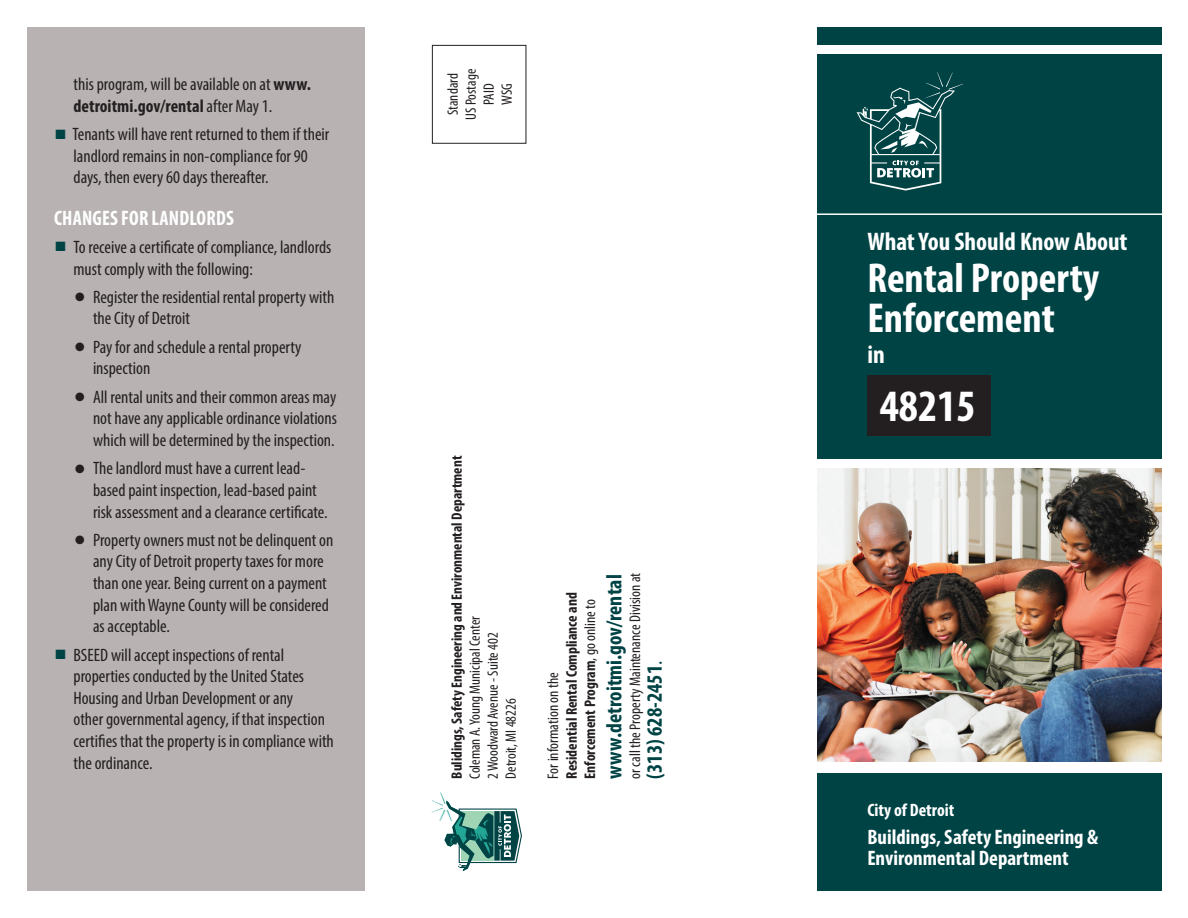
<style>
.page{position:relative;width:1188px;height:918px;background:#fff}
.page>*{position:absolute;margin:0;border:0;box-sizing:border-box;transform-origin:0 0}
.t1{font:700 condensed 45px "Myriad Pro";color:#fff}
.t2{font:700 condensed 42px/40.5px "Myriad Pro";color:#fff}
.t3{font:700 condensed 25.5px "Myriad Pro";color:#fff}
.t4{font:700 condensed 21.9px "Myriad Pro";color:#004345}
.t5{font:700 condensed 21px/21px "Myriad Pro";color:#fff}
.t6{font:700 condensed 21px "Myriad Pro";color:#fff;scale:.95 1}
.t7{font:condensed 18px/21.6px "Myriad Pro";color:#231f20}
.t8{font:700 condensed 18px "Myriad Pro";color:#fff}
.t9{font:700 condensed 15.45px/18.6px "Myriad Pro";color:#231f20}
.t10{font:condensed 15.45px "Myriad Pro";color:#231f20}
.t11{font:condensed 15px "Myriad Pro";color:#231f20}
.t12{font:700 condensed 15px "Myriad Pro";color:#231f20}
.s1{font-weight:700}
.s2{color:#004345}
.s3{font-weight:400}
</style>
<div class="page">
<div style="left:27px;top:27px;width:337px;height:864px;background:#b8b2b2"></div>
<svg style="left:432px;top:793px;width:90px;height:78px"></svg>
<div style="left:432px;top:45px;width:94px;height:99px;border:1px solid #231f20"></div>
<div style="left:818px;top:54px;width:344px;height:405px;background:#004345"></div>
<hr style="left:420px;top:213px;width:754px;height:2px;background:#fff">
<div style="left:818px;top:27px;width:344px;height:18px;background:#004345"></div>
<div style="left:818px;top:773px;width:344px;height:118px;background:#004345"></div>
<div style="left:867px;top:376px;width:124px;height:60px;background:#231f20"></div>
<img style="left:818px;top:469px;width:344px;height:293px">
<svg style="left:857px;top:72px;width:106px;height:119px"></svg>
<p class="t7" style="left:74px;top:73px;width:239px">this program, will be available on at <span class="s1">www. detroitmi.gov/rental</span> after May 1.</p>
<p class="t7" style="left:74px;top:123px;width:257px;text-indent:-18px"><span class="s2">■</span> Tenants will have rent returned to them if their landlord remains in non-compliance for 90 days, then every 60 days thereafter.</p>
<p class="t6" style="left:54px;top:204px;width:191px">CHANGES FOR LANDLORDS</p>
<p class="t7" style="left:74px;top:236px;width:259px;text-indent:-18px"><span class="s2">■</span> To receive a certificate of compliance, landlords must comply with the following:</p>
<p class="t7" style="left:93px;top:286px;width:243px;text-indent:-18px">● Register the residential rental property with the City of Detroit</p>
<p class="t7" style="left:93px;top:336px;width:210px;text-indent:-18px">● Pay for and schedule a rental property inspection</p>
<p class="t7" style="left:93px;top:386px;width:246px;text-align:justify;text-indent:-18px">● All rental units and their common areas may not have any applicable ordinance violations which will be determined by the inspection.</p>
<p class="t7" style="left:93px;top:457px;width:236px;text-indent:-18px">● The landlord must have a current lead&shy;based paint inspection, lead-based paint risk assessment and a clearance certificate.</p>
<p class="t7" style="left:93px;top:529px;width:242px;text-indent:-18px">● Property owners must not be delinquent on any City of Detroit property taxes for more than one year. Being current on a payment plan with Wayne County will be considered as acceptable.</p>
<p class="t7" style="left:74px;top:644px;width:262px;text-indent:-18px"><span class="s2">■</span> BSEED will accept inspections of rental properties conducted by the United States Housing and Urban Development or any<br>other governmental agency, if that inspection certifies that the property is in compliance with the ordinance.</p>
<p class="t11" style="left:444px;top:115px;width:43px;rotate:-90deg">Standard</p>
<p class="t11" style="left:462px;top:120px;width:53px;rotate:-90deg">US Postage</p>
<p class="t11" style="left:480px;top:105px;width:23px;rotate:-90deg">PAID</p>
<p class="t11" style="left:498px;top:105px;width:23px;rotate:-90deg">WSG</p>
<p class="t12" style="left:447px;top:779px;width:324px;rotate:-90deg">Bulidings, Safety Engineering and Environmental Department</p>
<p class="t11" style="left:466px;top:779px;width:164px;rotate:-90deg">Coleman A. Young Municipal Center</p>
<p class="t11" style="left:484px;top:779px;width:148px;rotate:-90deg">2 Woodward Avenue - Suite 402</p>
<p class="t11" style="left:502px;top:779px;width:82px;rotate:-90deg">Detroit, MI 48226</p>
<p class="t9" style="left:543px;top:779px;width:188px;rotate:-90deg"><span class="s3">For information on the<br></span>Residential Rental Compliance and<br>Enforcement Program<span class="s3">, go online to</span></p>
<p class="t4" style="left:601px;top:779px;width:206px;rotate:-90deg">www.detroitmi.gov/rental</p>
<p class="t10" style="left:626px;top:779px;width:207px;rotate:-90deg">or call the Property Maintenance Division at</p>
<p class="t4" style="left:641px;top:779px;width:119px;rotate:-90deg">(313) 628-2451<span class="s3">.</span></p>
<p class="t3" style="left:867px;top:225px;width:262px">What You Should Know About</p>
<p class="t2" style="left:867px;top:256px;width:233px">Rental Property<br>Enforcement</p>
<p class="t3" style="left:867px;top:338px;width:19px">in</p>
<p class="t1" style="left:880px;top:378px;width:97px">48215</p>
<p class="t8" style="left:867px;top:799px;width:89px">City of Detroit</p>
<p class="t5" style="left:867px;top:826px;width:232px">Buildings, Safety Engineering &amp;<br>Environmental Department</p>
</div>
